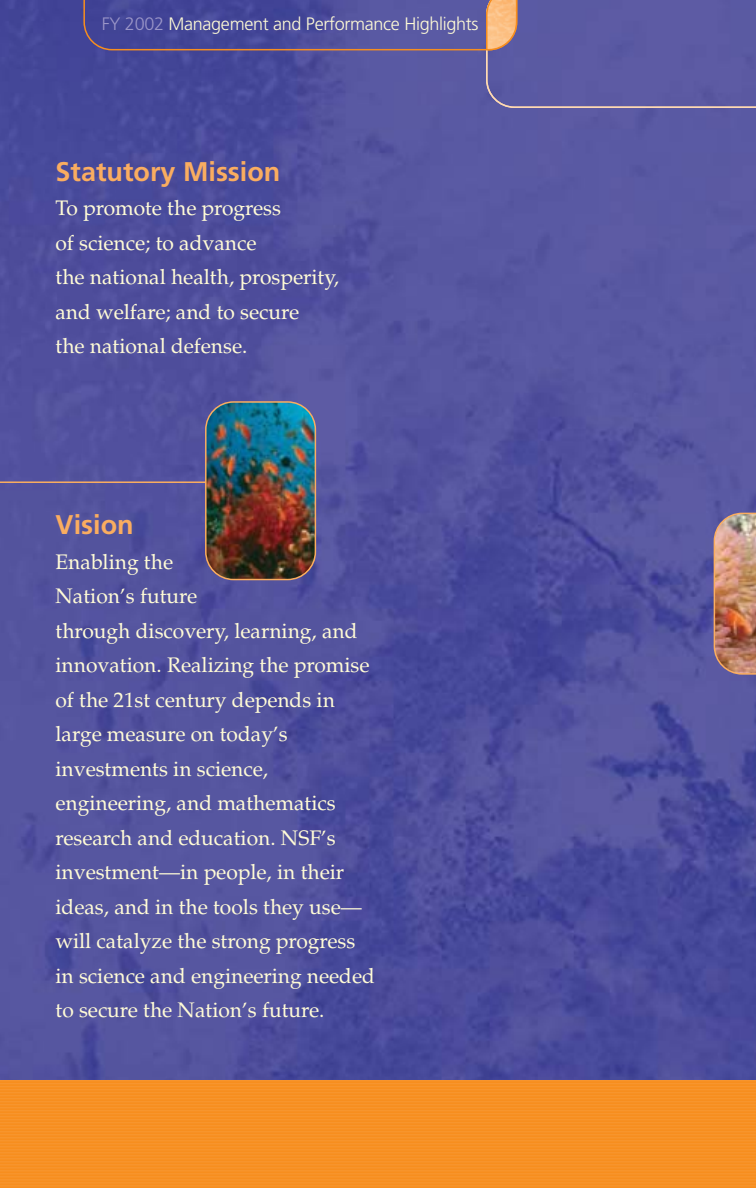
<style>
.page{position:relative;width:756px;height:1188px;background:#fff}
.page>*{position:absolute;margin:0;border:0;box-sizing:border-box;transform-origin:0 0}
.t1{font:700 27px "Frutiger";color:#faad60}
.t2{font:21px/34.5px "Palatino";color:#fffbd6}
.t3{font:300 18px "Frutiger";letter-spacing:-.015em;color:#fffbd6}
.s1{color:#9b96c8}
</style>
<div class="page">
<img style="left:0;top:0;width:756px;height:1080px">
<img style="left:714px;top:513px;width:42px;height:162px">
<svg style="left:83px;top:0;width:673px;height:108px"></svg>
<hr style="left:0;top:481px;width:231px;height:2px;background:#faad60">
<img style="left:205px;top:401px;width:111px;height:179px">
<div style="left:0;top:1080px;width:756px;height:108px;background:#f78e1e"></div>
<hr style="left:0;top:1182px;width:756px;height:1px;background:#f89833">
<hr style="left:0;top:1176px;width:756px;height:1px;background:#f89833">
<hr style="left:0;top:1170px;width:756px;height:1px;background:#f89833">
<hr style="left:0;top:1185px;width:756px;height:1px;background:#f89833">
<hr style="left:0;top:1179px;width:756px;height:1px;background:#f89833">
<hr style="left:0;top:1173px;width:756px;height:1px;background:#f89833">
<hr style="left:0;top:1167px;width:756px;height:1px;background:#f89833">
<hr style="left:0;top:1164px;width:756px;height:1px;background:#f89833">
<hr style="left:0;top:1161px;width:756px;height:1px;background:#f89833">
<hr style="left:0;top:1158px;width:756px;height:1px;background:#f89833">
<hr style="left:0;top:1155px;width:756px;height:1px;background:#f89833">
<hr style="left:0;top:1152px;width:756px;height:1px;background:#f89833">
<hr style="left:0;top:1149px;width:756px;height:1px;background:#f89833">
<hr style="left:0;top:1146px;width:756px;height:1px;background:#f89833">
<hr style="left:0;top:1143px;width:756px;height:1px;background:#f89833">
<hr style="left:0;top:1140px;width:756px;height:1px;background:#f89833">
<hr style="left:0;top:1137px;width:756px;height:1px;background:#f89833">
<hr style="left:0;top:1131px;width:756px;height:1px;background:#f89833">
<hr style="left:0;top:1125px;width:756px;height:1px;background:#f89833">
<hr style="left:0;top:1119px;width:756px;height:1px;background:#f89833">
<hr style="left:0;top:1113px;width:756px;height:1px;background:#f89833">
<hr style="left:0;top:1134px;width:756px;height:1px;background:#f89833">
<hr style="left:0;top:1128px;width:756px;height:1px;background:#f89833">
<hr style="left:0;top:1122px;width:756px;height:1px;background:#f89833">
<hr style="left:0;top:1116px;width:756px;height:1px;background:#f89833">
<hr style="left:0;top:1110px;width:756px;height:1px;background:#f89833">
<hr style="left:0;top:1107px;width:756px;height:1px;background:#f89833">
<hr style="left:0;top:1104px;width:756px;height:1px;background:#f89833">
<hr style="left:0;top:1101px;width:756px;height:1px;background:#f89833">
<hr style="left:0;top:1098px;width:756px;height:1px;background:#f89833">
<hr style="left:0;top:1095px;width:756px;height:1px;background:#f89833">
<hr style="left:0;top:1092px;width:756px;height:1px;background:#f89833">
<hr style="left:0;top:1089px;width:756px;height:1px;background:#f89833">
<hr style="left:0;top:1086px;width:756px;height:1px;background:#f89833">
<hr style="left:0;top:1083px;width:756px;height:1px;background:#f89833">
<hr style="left:0;top:1080px;width:756px;height:1px;background:#f89833">
<p class="t3" style="left:102px;top:17px;width:378px"><span class="s1">FY 2002</span> Management and Performance Highlights</p>
<h1 class="t1" style="left:56px;top:160px;width:226px">Statutory Mission</h1>
<h2 class="t2" style="left:56px;top:193px;width:285px">To promote the progress<br>of science; to advance<br>the national health, prosperity, and welfare; and to secure<br>the national defense.</h2>
<h1 class="t1" style="left:56px;top:514px;width:80px">Vision</h1>
<h2 class="t2" style="left:56px;top:547px;width:119px">Enabling the</h2>
<h2 class="t2" style="left:56px;top:581px;width:321px">Nation’s future<br>through discovery, learning, and innovation. Realizing the promise of the 21st century depends in large measure on today’s investments in science, engineering, and mathematics research and education. NSF’s investment—in people, in their ideas, and in the tools they use— will catalyze the strong progress in science and engineering needed to secure the Nation’s future.</h2>
</div>
